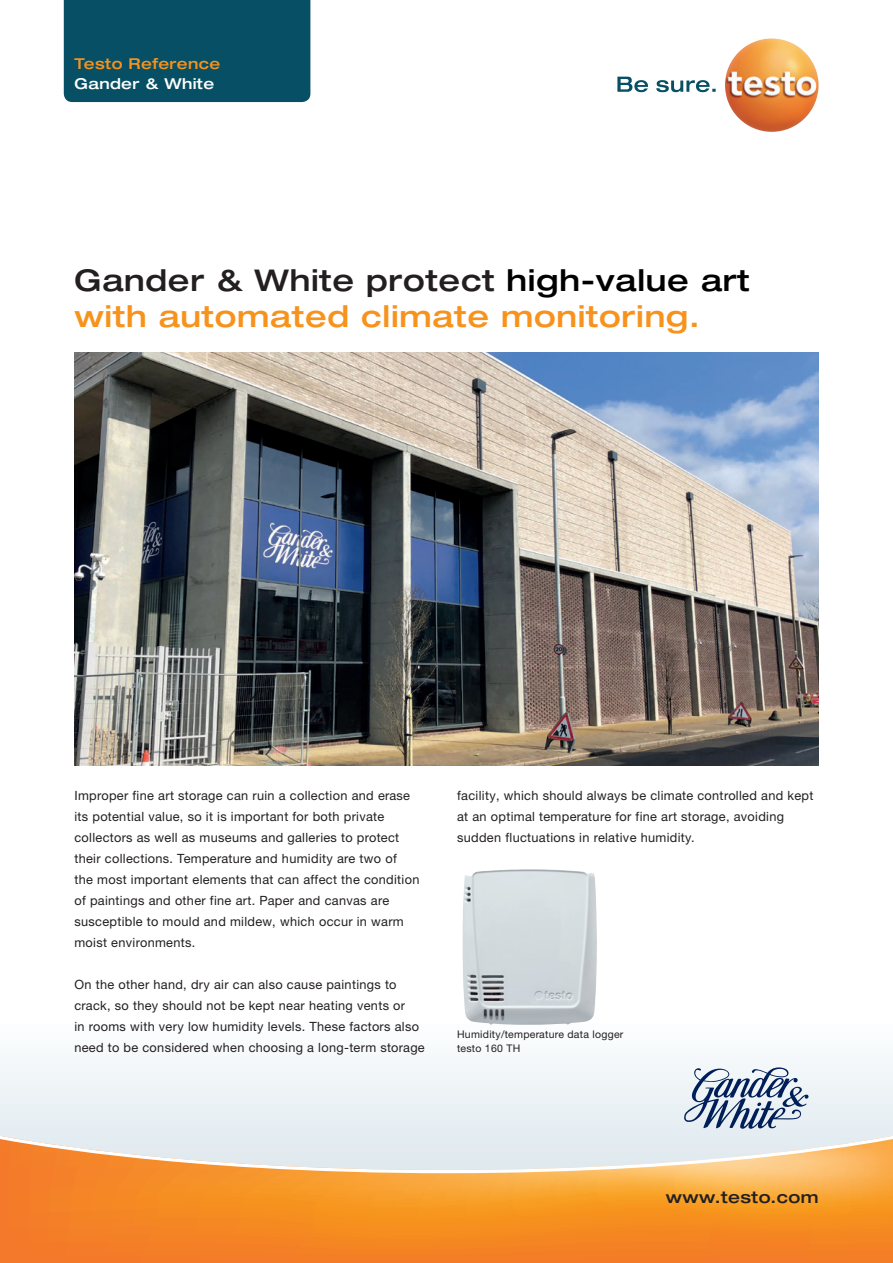
<style>
.page{position:relative;width:893px;height:1263px;background:#fff}
.page>*{position:absolute;margin:0;border:0;box-sizing:border-box;transform-origin:0 0}
.t1{font:500 expanded 30px/36px "Helvetica Neue LTW1 G";letter-spacing:.025em;color:#f7931d}
.t2{font:500 expanded 16.5px "Helvetica Neue LTW1 G";letter-spacing:.025em;color:#231f20}
.t3{font:500 expanded 15px "Helvetica Neue LTW1 G";letter-spacing:.025em;color:#f7931d}
.t4{font:500 expanded 15px "Helvetica Neue LTW1 G";letter-spacing:.025em;color:#fff}
.t5{font:12.75px/21px "Helvetica Neue LTW1 G";letter-spacing:.025em;color:#231f20}
.t6{font:10.5px/13.5px "Helvetica Neue LTW1 G";letter-spacing:.025em;color:#231f20}
.s1{color:#231f20}
.s2{color:#000}
</style>
<div class="page">
<div style="left:0;top:1019px;width:893px;height:228px;background:#f2f6f8"></div>
<svg style="left:0;top:1131px;width:893px;height:132px"></svg>
<img style="left:74px;top:353px;width:745px;height:412px">
<div style="left:64px;top:0;width:246px;height:102px;background:#074f64"></div>
<svg style="left:617px;top:77px;width:99px;height:15px"></svg>
<img style="left:725px;top:38px;width:94px;height:94px;border-radius:47px">
<svg style="left:684px;top:1067px;width:125px;height:62px"></svg>
<img style="left:462px;top:869px;width:135px;height:156px">
<p class="t3" style="left:74px;top:54px;width:147px">Testo Reference</p>
<p class="t4" style="left:74px;top:74px;width:141px">Gander &amp; White</p>
<h1 class="t1" style="left:74px;top:262px;width:677px"><span class="s1">Gander &amp; White protect</span> <span class="s2">high-value art </span>with automated climate monitoring.</h1>
<p class="t5" style="left:74px;top:785px;width:347px">Improper fine art storage can ruin a collection and erase its potential value, so it is important for both private collectors as well as museums and galleries to protect their collections. Temperature and humidity are two of<br>the most important elements that can affect the condition of paintings and other fine art. Paper and canvas are susceptible to mould and mildew, which occur in warm moist environments.</p>
<p class="t5" style="left:74px;top:974px;width:352px">On the other hand, dry air can also cause paintings to crack, so they should not be kept near heating vents or<br>in rooms with very low humidity levels. These factors also need to be considered when choosing a long-term storage</p>
<p class="t5" style="left:457px;top:785px;width:358px">facility, which should always be climate controlled and kept at an optimal temperature for fine art storage, avoiding sudden fluctuations in relative humidity.</p>
<p class="t6" style="left:457px;top:1028px;width:168px">Humidity/temperature data logger testo 160 TH</p>
<p class="t2" style="left:666px;top:1187px;width:154px">www.testo.com</p>
</div>
